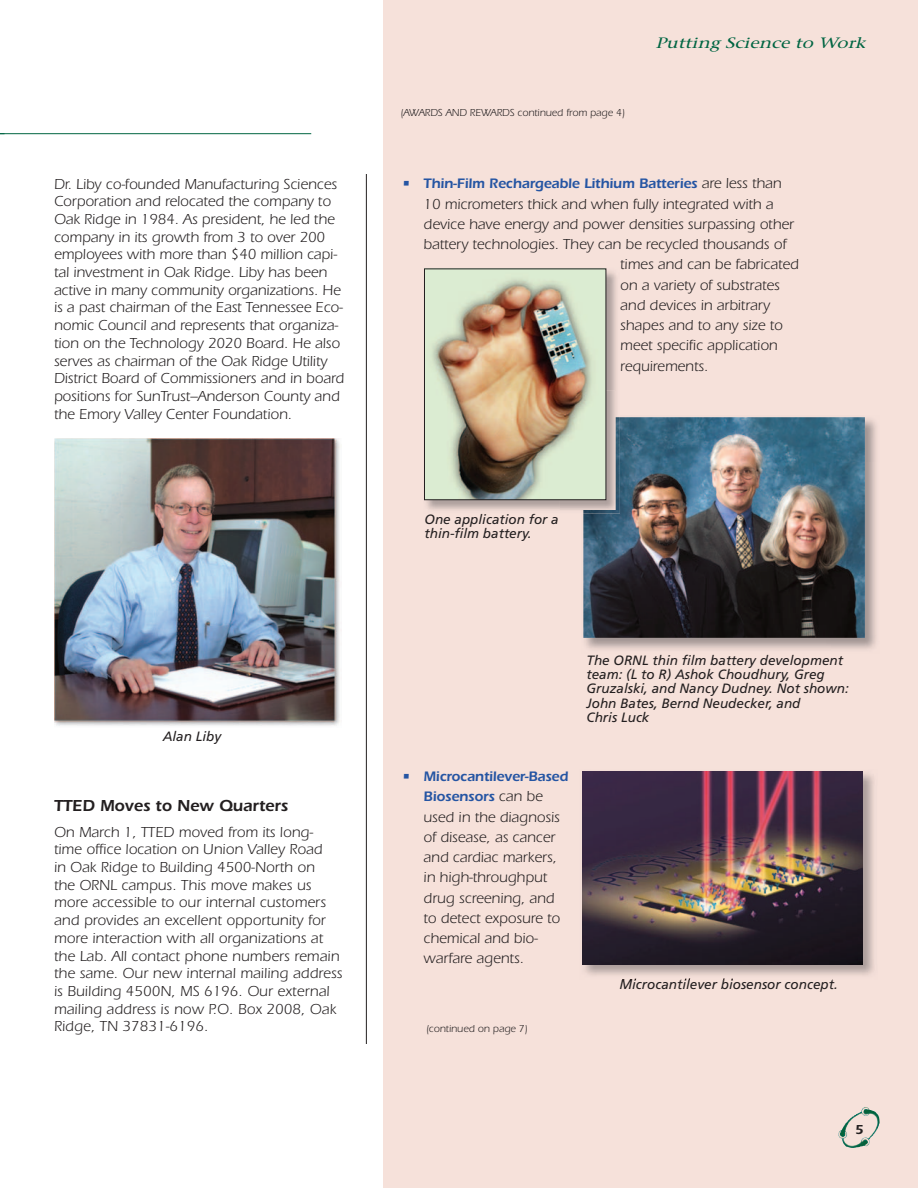
<style>
.page{position:relative;width:918px;height:1188px;background:#fff}
.page>*{position:absolute;margin:0;border:0;box-sizing:border-box;transform-origin:0 0}
.t1{font:600 16.5px "Itc Eras";color:#231f20}
.t2{font:15px/17.7px "Itc Eras";color:#231f20}
.t3{font:italic 15px "Stone Serif";color:#006542;scale:1.25 1}
.t4{font:600 14.25px/20.2px "Itc Eras";letter-spacing:-.01em;color:#2555a3}
.t5{font:italic 13.5px/14.2px "Frutiger";color:#231f20}
.t6{font:600 13.5px "Itc Eras";color:#231f20}
.t7{font:10.5px "Itc Eras";color:#231f20}
.s1{font-weight:400;font-size:15px;color:#231f20}
</style>
<div class="page">
<div style="left:383px;top:0;width:535px;height:1188px;background:#f6e1da"></div>
<hr style="left:366px;top:174px;width:1px;height:870px;background:#231f20">
<img style="left:838px;top:1107px;width:42px;height:41px">
<hr style="left:0;top:133px;width:311px;height:1px;background:#006542">
<img style="left:582px;top:773px;width:292px;height:203px">
<img style="left:634px;top:978px;width:99px;height:1px">
<img style="left:582px;top:771px;width:281px;height:193px">
<img style="left:865px;top:419px;width:11px;height:43px">
<img style="left:831px;top:462px;width:45px;height:187px">
<img style="left:583px;top:417px;width:282px;height:221px">
<img style="left:54px;top:438px;width:286px;height:288px">
<img style="left:424px;top:268px;width:193px;height:242px">
<img style="left:583px;top:417px;width:37px;height:97px">
<img style="left:560px;top:391px;width:55px;height:119px">
<img style="left:426px;top:270px;width:178px;height:228px">
<div style="left:424px;top:268px;width:182px;height:232px;border:1px solid #231f20"></div>
<p class="t2" style="left:54px;top:175px;width:292px">Dr. Liby co-founded Manufacturing Sciences Corporation and relocated the company to Oak Ridge in 1984. As president, he led the company in its growth from 3 to over 200 employees with more than $40 million capi&shy;tal investment in Oak Ridge. Liby has been active in many community organizations. He is a past chairman of the East Tennessee Eco&shy;nomic Council and represents that organiza&shy;tion on the Technology 2020 Board. He also serves as chairman of the Oak Ridge Utility District Board of Commissioners and in board positions for SunTrust–Anderson County and the Emory Valley Center Foundation.</p>
<p class="t5" style="left:163px;top:729px;width:60px">Alan Liby</p>
<p class="t1" style="left:54px;top:796px;width:236px">TTED Moves to New Quarters</p>
<p class="t2" style="left:54px;top:823px;width:290px">On March 1, TTED moved from its long&shy;time office location on Union Valley Road<br>in Oak Ridge to Building 4500-North on<br>the ORNL campus. This move makes us more accessible to our internal customers and provides an excellent opportunity for more interaction with all organizations at the Lab. All contact phone numbers remain the same. Our new internal mailing address is Building 4500N, MS 6196. Our external mailing address is now P.O. Box 2008, Oak Ridge, TN 37831-6196.</p>
<p class="t7" style="left:400px;top:107px;width:226px">(AWARDS AND REWARDS continued from page 4)</p>
<p class="t3" style="left:655px;top:34px;width:173px">Putting Science to Work</p>
<p class="t4" style="left:402px;top:173px;width:11px">•</p>
<p class="t4" style="left:424px;top:173px;width:360px">Thin-Film Rechargeable Lithium Batteries <span class="s1">are less than</span></p>
<p class="t2" style="left:424px;top:195px;width:352px">10 micrometers thick and when fully integrated with a</p>
<p class="t2" style="left:424px;top:215px;width:372px">device have energy and power densities surpassing other</p>
<p class="t2" style="left:424px;top:235px;width:364px">battery technologies. They can be recycled thousands of</p>
<p class="t2" style="left:620px;top:256px;width:180px">times and can be fabricated</p>
<p class="t2" style="left:620px;top:276px;width:161px">on a variety of substrates</p>
<p class="t2" style="left:620px;top:296px;width:151px">and devices in arbitrary</p>
<p class="t2" style="left:620px;top:316px;width:164px">shapes and to any size to</p>
<p class="t2" style="left:620px;top:337px;width:159px">meet specific application</p>
<p class="t2" style="left:620px;top:357px;width:90px">requirements.</p>
<p class="t5" style="left:424px;top:512px;width:136px">One application for a thin-film battery.</p>
<p class="t5" style="left:586px;top:653px;width:264px">The ORNL thin film battery development team: (L to R) Ashok Choudhury, Greg<br>Gruzalski, and Nancy Dudney. Not shown:<br>John Bates, Bernd Neudecker, and<br>Chris Luck</p>
<p class="t4" style="left:402px;top:766px;width:11px">•</p>
<p class="t4" style="left:424px;top:766px;width:146px">Microcantilever-Based<br>Biosensors <span class="s1">can be</span></p>
<p class="t2" style="left:424px;top:807px;width:138px;line-height:20.2px">used in the diagnosis of disease, as cancer and cardiac markers, in high-throughput drug screening, and to detect exposure to chemical and bio&shy;warfare agents.</p>
<p class="t7" style="left:426px;top:1023px;width:103px">(continued on page 7)</p>
<p class="t5" style="left:620px;top:977px;width:220px">Microcantilever biosensor concept.</p>
<p class="t6" style="left:853px;top:1122px;width:10px">5</p>
<p class="t6" style="left:855px;top:1122px;width:10px">5</p>
</div>
